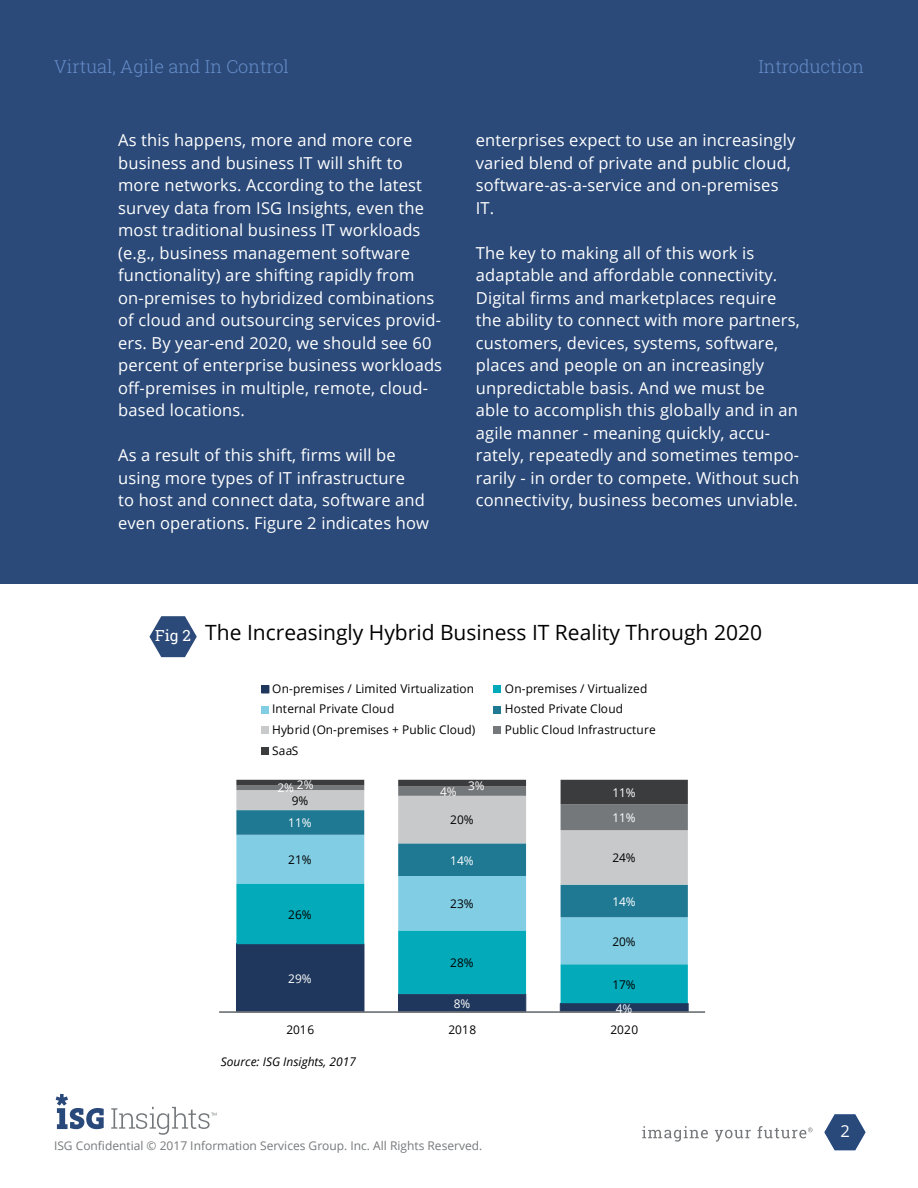
<style>
.page{position:relative;width:918px;height:1188px;background:#fff}
.page>*{position:absolute;margin:0;border:0;box-sizing:border-box;transform-origin:0 0}
.t1{font:21px "Open Sans";color:#000}
.t2{font:300 18px "Roboto Slab";color:#658cc9}
.t3{font:16.5px/22.5px "Open Sans";letter-spacing:.01em;color:#fff}
.t4{font:12px "Open Sans";letter-spacing:.005em;color:#000}
.t5{font:12px "Open Sans";color:#76787b}
.t6{font:12px "Open Sans";color:#fff}
.t7{font:italic 12px "Open Sans";color:#000}
.s1{font-family:"Roboto Slab";font-size:15.45px;color:#fff}
</style>
<div class="page">
<svg style="left:111px;top:1107px;width:105px;height:28px"></svg>
<svg style="left:56px;top:1094px;width:48px;height:35px"></svg>
<svg style="left:642px;top:1126px;width:66px;height:16px"></svg>
<svg style="left:715px;top:1130px;width:36px;height:12px"></svg>
<svg style="left:758px;top:1126px;width:55px;height:12px"></svg>
<svg style="left:824px;top:1114px;width:42px;height:36px"></svg>
<div style="left:0;top:0;width:918px;height:583px;background:#2b4a79"></div>
<svg style="left:149px;top:616px;width:48px;height:41px"></svg>
<div style="left:237px;top:944px;width:127px;height:68px;background:#1f375c"></div>
<svg style="left:398px;top:1003px;width:291px;height:8px;background:#384f70"></svg>
<svg style="left:236px;top:964px;width:452px;height:39px"></svg>
<svg style="left:236px;top:917px;width:452px;height:47px"></svg>
<svg style="left:236px;top:885px;width:452px;height:32px;background:#54b3c5"></svg>
<svg style="left:236px;top:780px;width:452px;height:105px;background:#94afb7"></svg>
<hr style="left:219px;top:1011px;width:486px;height:2px;background:#75787b">
<div style="left:262px;top:686px;width:7px;height:7px;background:#1f375c"></div>
<div style="left:261px;top:685px;width:8px;height:8px;border:1px solid #1f375c"></div>
<div style="left:494px;top:685px;width:7px;height:8px;background:#03abba"></div>
<div style="left:261px;top:706px;width:8px;height:7px;background:#81cee4"></div>
<div style="left:494px;top:706px;width:7px;height:7px;background:#1f7993"></div>
<div style="left:261px;top:726px;width:8px;height:8px;background:#c8c9ca"></div>
<div style="left:494px;top:726px;width:7px;height:8px;background:#75787b"></div>
<div style="left:261px;top:747px;width:8px;height:8px;background:#3b3c3e"></div>
<p class="t2" style="left:54px;top:54px;width:236px">Virtual, Agile and In Control</p>
<p class="t2" style="left:758px;top:54px;width:107px">Introduction</p>
<p class="t3" style="left:118px;top:128px;width:326px">As this happens, more and more core business and business IT will shift to more networks. According to the latest survey data from ISG Insights, even the most traditional business IT workloads (e.g., business management software functionality) are shifting rapidly from on-premises to hybridized combinations of cloud and outsourcing services provid&shy;ers. By year-end 2020, we should see 60 percent of enterprise business workloads off-premises in multiple, remote, cloud&shy;based locations.</p>
<p class="t3" style="left:118px;top:443px;width:313px">As a result of this shift, firms will be using more types of IT infrastructure<br>to host and connect data, software and even operations. Figure 2 indicates how</p>
<p class="t3" style="left:476px;top:128px;width:321px">enterprises expect to use an increasingly varied blend of private and public cloud, software-as-a-service and on-premises<br>IT.</p>
<p class="t3" style="left:476px;top:241px;width:326px">The key to making all of this work is adaptable and affordable connectivity.<br>Digital firms and marketplaces require the ability to connect with more partners, customers, devices, systems, software, places and people on an increasingly unpredictable basis. And we must be able to accomplish this globally and in an agile manner - meaning quickly, accu&shy;rately, repeatedly and sometimes tempo&shy;rarily - in order to compete. Without such connectivity, business becomes unviable.</p>
<p class="t1" style="left:155px;top:618px;width:608px"><span class="s1">Fig 2</span> The Increasingly Hybrid Business IT Reality Through 2020</p>
<p class="t4" style="left:272px;top:680px;width:203px">On-premises / Limited Virtualization</p>
<p class="t4" style="left:505px;top:680px;width:144px">On-premises / Virtualized</p>
<p class="t4" style="left:272px;top:701px;width:124px">Internal Private Cloud</p>
<p class="t4" style="left:505px;top:701px;width:120px">Hosted Private Cloud</p>
<p class="t4" style="left:272px;top:721px;width:205px">Hybrid (On-premises + Public Cloud)</p>
<p class="t4" style="left:505px;top:721px;width:152px">Public Cloud Infrastructure</p>
<p class="t4" style="left:272px;top:742px;width:28px">SaaS</p>
<p class="t6" style="left:297px;top:776px;width:18px">2%</p>
<p class="t6" style="left:468px;top:777px;width:18px">3%</p>
<p class="t6" style="left:277px;top:780px;width:18px">2%</p>
<p class="t6" style="left:440px;top:783px;width:18px">4%</p>
<p class="t4" style="left:292px;top:792px;width:18px">9%</p>
<p class="t6" style="left:288px;top:815px;width:25px">11%</p>
<p class="t4" style="left:288px;top:851px;width:25px">21%</p>
<p class="t4" style="left:288px;top:906px;width:25px">26%</p>
<p class="t6" style="left:288px;top:970px;width:25px">29%</p>
<p class="t4" style="left:450px;top:812px;width:25px">20%</p>
<p class="t6" style="left:450px;top:852px;width:25px">14%</p>
<p class="t4" style="left:450px;top:895px;width:25px">23%</p>
<p class="t4" style="left:450px;top:954px;width:25px">28%</p>
<p class="t6" style="left:454px;top:995px;width:18px">8%</p>
<p class="t6" style="left:612px;top:784px;width:25px">11%</p>
<p class="t6" style="left:612px;top:809px;width:25px">11%</p>
<p class="t4" style="left:612px;top:849px;width:25px">24%</p>
<p class="t6" style="left:612px;top:893px;width:25px">14%</p>
<p class="t4" style="left:612px;top:933px;width:25px">20%</p>
<p class="t4" style="left:612px;top:976px;width:25px">17%</p>
<p class="t6" style="left:616px;top:1000px;width:18px">4%</p>
<p class="t4" style="left:286px;top:1021px;width:29px">2016</p>
<p class="t4" style="left:448px;top:1021px;width:29px">2018</p>
<p class="t4" style="left:610px;top:1021px;width:29px">2020</p>
<p class="t7" style="left:221px;top:1053px;width:137px">Source: ISG Insights, 2017</p>
<p class="t5" style="left:54px;top:1137px;width:430px">ISG Confidential © 2017 Information Services Group. Inc. All Rights Reserved.</p>
<p class="t3" style="left:840px;top:1120px;width:11px">2</p>
</div>
